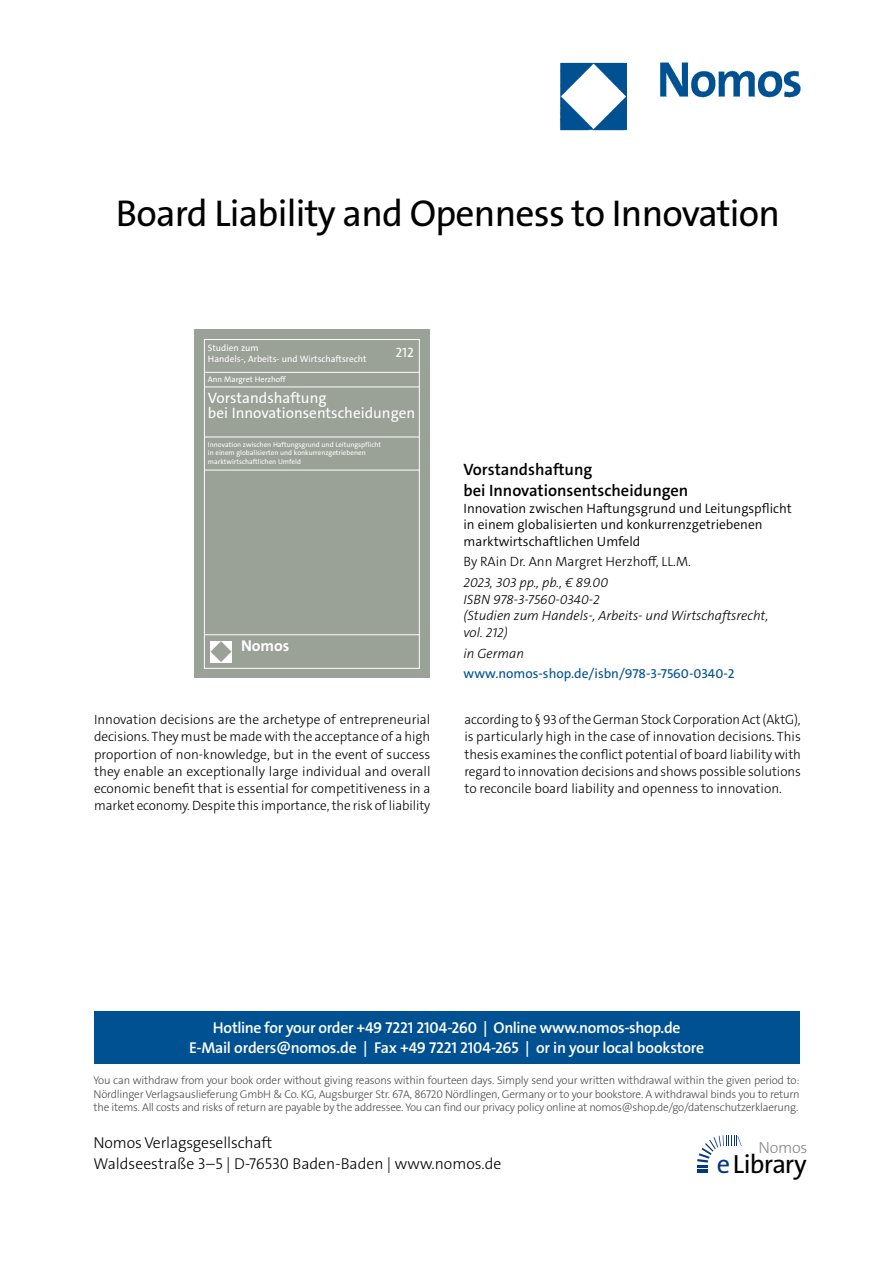
<style>
.page{position:relative;width:893px;height:1263px;background:#fff}
.page>*{position:absolute;margin:0;border:0;box-sizing:border-box;transform-origin:0 0}
.t1{font:37.5px "The Sans Os F";letter-spacing:-.02em;color:#000}
.t2{font:26.4px "The Sans Os F";letter-spacing:-.03em;color:#000}
.t3{font:600 16.5px/21px "The Sans C5";color:#000}
.t4{font:300 16.2px "The Sans Os F";letter-spacing:-.02em;color:#87888a}
.t5{font:600 15.75px/21px "The Sans Os F";letter-spacing:-.02em;color:#fff;text-align:center}
.t6{font:300 15.75px/21px "The Sans Os F";color:#000}
.t7{font:700 15.75px "The Sans C5";color:#fff}
.t8{font:15.15px/15.1px "The Sans C5";color:#fff}
.t9{font:300 13.5px/17.2px "The Sans C5";color:#000;text-align:justify}
.t10{font:300 13.5px/16.5px "The Sans C5";color:#000}
.t11{font:italic 300 13.5px/16.5px "The Sans C5";color:#000}
.t12{font:13.5px "The Sans C5";color:#005192}
.t13{font:13.5px "The Sans C5";color:#fff}
.t14{font:300 11.25px/13.5px "The Sans Os F";letter-spacing:-.02em;color:#4b4b4d;text-align:justify}
.t15{font:9.3px/11.4px "The Sans C5";color:#fff}
.t16{font:8.1px "The Sans C5";color:#fff}
.t17{font:7.05px/8.4px "The Sans C5";color:#fff}
.s1{color:#003882}
</style>
<div class="page">
<div style="left:94px;top:1011px;width:705px;height:52px;background:#005192"></div>
<svg style="left:697px;top:1135px;width:45px;height:38px"></svg>
<img style="left:559px;top:62px;width:242px;height:69px">
<div style="left:194px;top:329px;width:236px;height:349px;background:#9aa197"></div>
<div style="left:204px;top:339px;width:216px;height:330px;border:1px solid #fff"></div>
<hr style="left:204px;top:372px;width:216px;height:1px;background:#fff">
<hr style="left:204px;top:387px;width:216px;height:1px;background:#fff">
<hr style="left:204px;top:437px;width:216px;height:1px;background:#fff">
<hr style="left:204px;top:470px;width:216px;height:1px;background:#fff">
<hr style="left:204px;top:634px;width:216px;height:1px;background:#fff">
<div style="left:210px;top:641px;width:22px;height:21px;background:#fff"></div>
<svg style="left:211px;top:641px;width:20px;height:21px"></svg>
<h1 class="t1" style="left:116px;top:199px;width:666px">Board Liability and Openness to Innovation</h1>
<p class="t15" style="left:208px;top:342px;width:160px">Studien zum<br>Handels-, Arbeits- und Wirtschaftsrecht</p>
<p class="t13" style="left:395px;top:344px;width:20px">212</p>
<p class="t16" style="left:208px;top:374px;width:79px">Ann Margret Herzhoff</p>
<p class="t8" style="left:208px;top:390px;width:209px">Vorstandshaftung<br>bei Innovationsentscheidungen</p>
<p class="t17" style="left:208px;top:440px;width:175px">Innovation zwischen Haftungsgrund und Leitungspflicht in einem globalisierten und konkurrenzgetriebenen marktwirtschaftlichen Umfeld</p>
<p class="t7" style="left:241px;top:636px;width:50px">Nomos</p>
<p class="t3" style="left:463px;top:459px;width:226px">Vorstandshaftung<br>bei Innovationsentscheidungen</p>
<p class="t10" style="left:463px;top:500px;width:330px">Innovation zwischen Haftungsgrund und Leitungspflicht in einem globalisierten und konkurrenzgetriebenen marktwirtschaftlichen Umfeld</p>
<p class="t9" style="left:463px;top:553px;width:229px">By RAin Dr. Ann Margret Herzhoff, LL.M.</p>
<p class="t11" style="left:463px;top:574px;width:306px">2023, 303 pp., pb., € 89.00<br>ISBN 978-3-7560-0340-2<br>(Studien zum Handels-, Arbeits- und Wirtschaftsrecht, vol. 212)</p>
<p class="t11" style="left:463px;top:645px;width:62px">in German</p>
<p class="t12" style="left:463px;top:665px;width:273px">www.nomos-shop.de/isbn/978-3-7560-0340-2</p>
<p class="t9" style="left:94px;top:711px;width:338px">Innovation decisions are the archetype of entrepreneurial decisions. They must be made with the acceptance of a high proportion of non-knowledge, but in the event of success they enable an exceptionally large individual and overall economic benefit that is essential for competitiveness in a market economy. Despite this importance, the risk of liability</p>
<p class="t9" style="left:464px;top:711px;width:338px">according to § 93 of the German Stock Corporation Act (AktG), is particularly high in the case of innovation decisions. This thesis examines the conflict potential of board liability with regard to innovation decisions and shows possible solutions to reconcile board liability and openness to innovation.</p>
<p class="t5" style="left:189px;top:1017px;width:517px">Hotline for your order +49 7221 2104-260 | Online www.nomos-shop.de<br>E-Mail orders@nomos.de | Fax +49 7221 2104-265 | or in your local bookstore</p>
<p class="t14" style="left:94px;top:1074px;width:708px">You can withdraw from your book order without giving reasons within fourteen days. Simply send your written withdrawal within the given period to:<br>Nördlinger Verlagsauslieferung GmbH &amp; Co. KG, Augsburger Str. 67A, 86720 Nördlingen, Germany or to your bookstore. A withdrawal binds you to return the items. All costs and risks of return are payable by the addressee. You can find our privacy policy online at nomos@shop.de/go/datenschutzerklaerung.</p>
<p class="t6" style="left:94px;top:1133px;width:409px">Nomos Verlagsgesellschaft<br>Waldseestraße 3–5 | D-76530 Baden-Baden | www.nomos.de</p>
<p class="t4" style="left:758px;top:1137px;width:51px">Nomos</p>
<h2 class="t2" style="left:717px;top:1153px;width:91px"><span class="s1">e</span>Library</h2>
</div>
